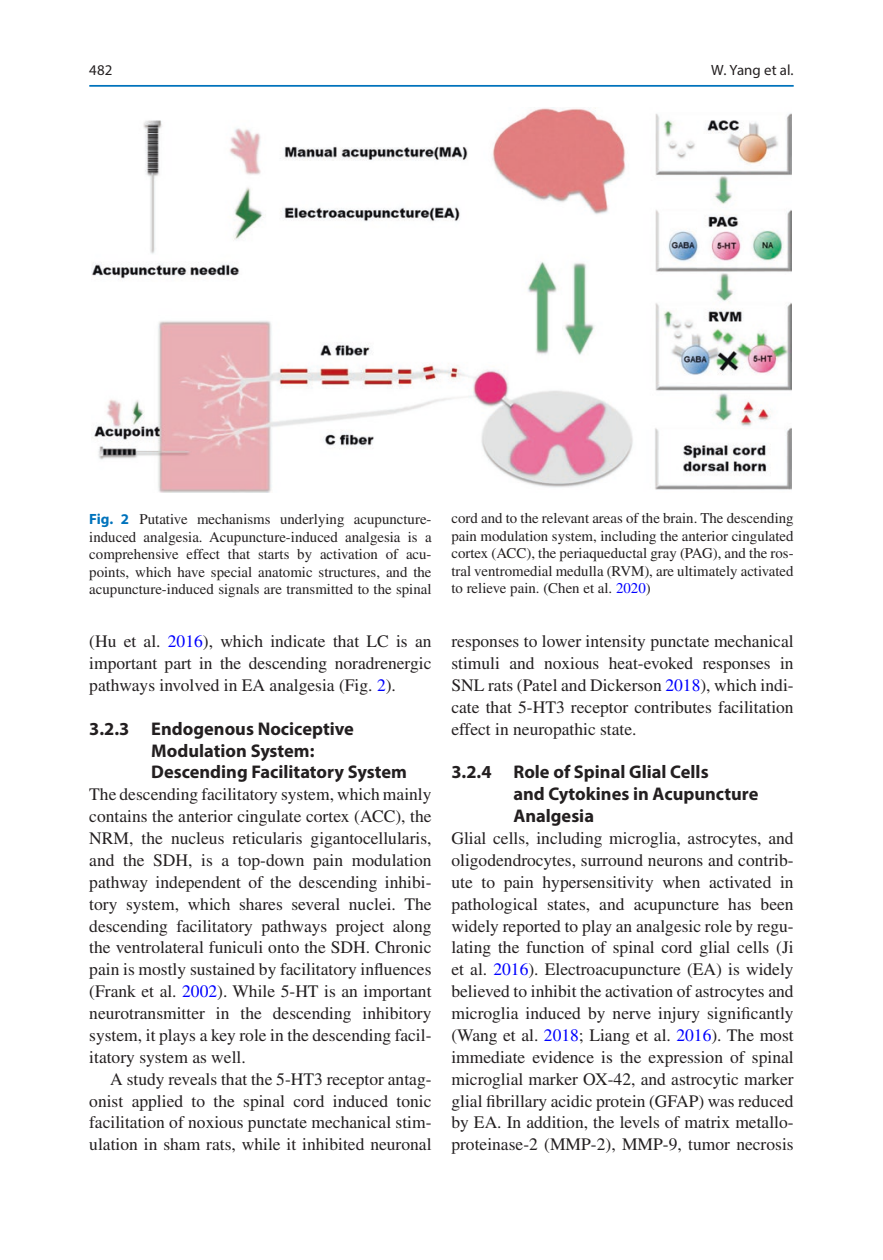
<style>
.page{position:relative;width:883px;height:1260px;background:#fff}
.page>*{position:absolute;margin:0;border:0;box-sizing:border-box;transform-origin:0 0}
._3_hd{font:700 18.38px/21.9px "Myriad Pro";color:#231f20}
.Text_flush{font:17.5px/21.9px "Times LT Std";color:#231f20;text-align:justify}
.Text{font:17.5px/21.9px "Times LT Std";color:#231f20;text-align:justify}
.t1{font:14.88px/17.5px "Times LT Std";color:#231f20;text-align:justify}
.t2{font:14.88px "Myriad Pro";letter-spacing:.005em;color:#231f20}
.s1{font-family:"Myriad Pro";font-weight:700;color:#0073bc}
.s2{color:#00f}
</style>
<div class="page">
<img style="left:92px;top:107px;width:699px;height:386px">
<hr style="left:89px;top:85px;width:705px;height:2px;background:#0073bc">
<p class="t2" style="left:89px;top:61px;width:25px">482</p>
<p class="t2" style="left:711px;top:61px;width:84px">W. Yang et al.</p>
<p class="t1" style="left:89px;top:510px;width:344px"><span class="s1">Fig. 2</span> Putative mechanisms underlying acupuncture&shy;induced analgesia. Acupuncture-induced analgesia is a comprehensive effect that starts by activation of acu&shy;points, which have special anatomic structures, and the acupuncture-induced signals are transmitted to the spinal</p>
<p class="t1" style="left:451px;top:509px;width:344px">cord and to the relevant areas of the brain. The descending pain modulation system, including the anterior cingulated cortex (ACC), the periaqueductal gray (PAG), and the ros&shy;tral ventromedial medulla (RVM), are ultimately activated to relieve pain. (Chen et al. <span class="s2">2020</span>)</p>
<p class="Text_flush" style="left:89px;top:630px;width:344px">(Hu et al. <span class="s2">2016</span>), which indicate that LC is an important part in the descending noradrenergic pathways involved in EA analgesia (Fig. <span class="s2">2</span>).</p>
<h4 class="_3_hd" style="left:151px;top:717px;width:257px;text-indent:-62px">3.2.3 Endogenous Nociceptive<br>Modulation System:<br>Descending Facilitatory System</h4>
<p class="Text_flush" style="left:89px;top:783px;width:344px">The descending facilitatory system, which mainly contains the anterior cingulate cortex (ACC), the NRM, the nucleus reticularis gigantocellularis, and the SDH, is a top-down pain modulation pathway independent of the descending inhibi&shy;tory system, which shares several nuclei. The descending facilitatory pathways project along the ventrolateral funiculi onto the SDH. Chronic pain is mostly sustained by facilitatory influences (Frank et al. <span class="s2">2002</span>). While 5-HT is an important neurotransmitter in the descending inhibitory system, it plays a key role in the descending facil&shy;itatory system as well.</p>
<p class="Text" style="left:89px;top:1068px;width:344px;text-indent:21px">A study reveals that the 5-HT3 receptor antag&shy;onist applied to the spinal cord induced tonic facilitation of noxious punctate mechanical stim&shy;ulation in sham rats, while it inhibited neuronal</p>
<p class="Text" style="left:451px;top:630px;width:344px">responses to lower intensity punctate mechanical stimuli and noxious heat-evoked responses in SNL rats (Patel and Dickerson <span class="s2">2018</span>), which indi&shy;cate that 5-HT3 receptor contributes facilitation effect in neuropathic state.</p>
<h4 class="_3_hd" style="left:513px;top:761px;width:247px;text-indent:-62px">3.2.4 Role of Spinal Glial Cells<br>and Cytokines in Acupuncture<br>Analgesia</h4>
<p class="Text_flush" style="left:451px;top:827px;width:344px">Glial cells, including microglia, astrocytes, and oligodendrocytes, surround neurons and contrib&shy;ute to pain hypersensitivity when activated in pathological states, and acupuncture has been widely reported to play an analgesic role by regu&shy;lating the function of spinal cord glial cells (Ji et al. <span class="s2">2016</span>). Electroacupuncture (EA) is widely believed to inhibit the activation of astrocytes and microglia induced by nerve injury significantly (Wang et al. <span class="s2">2018</span>; Liang et al. <span class="s2">2016</span>). The most immediate evidence is the expression of spinal microglial marker OX-42, and astrocytic marker glial fibrillary acidic protein (GFAP) was reduced by EA. In addition, the levels of matrix metallo&shy;proteinase-2 (MMP-2), MMP-9, tumor necrosis</p>
</div>
